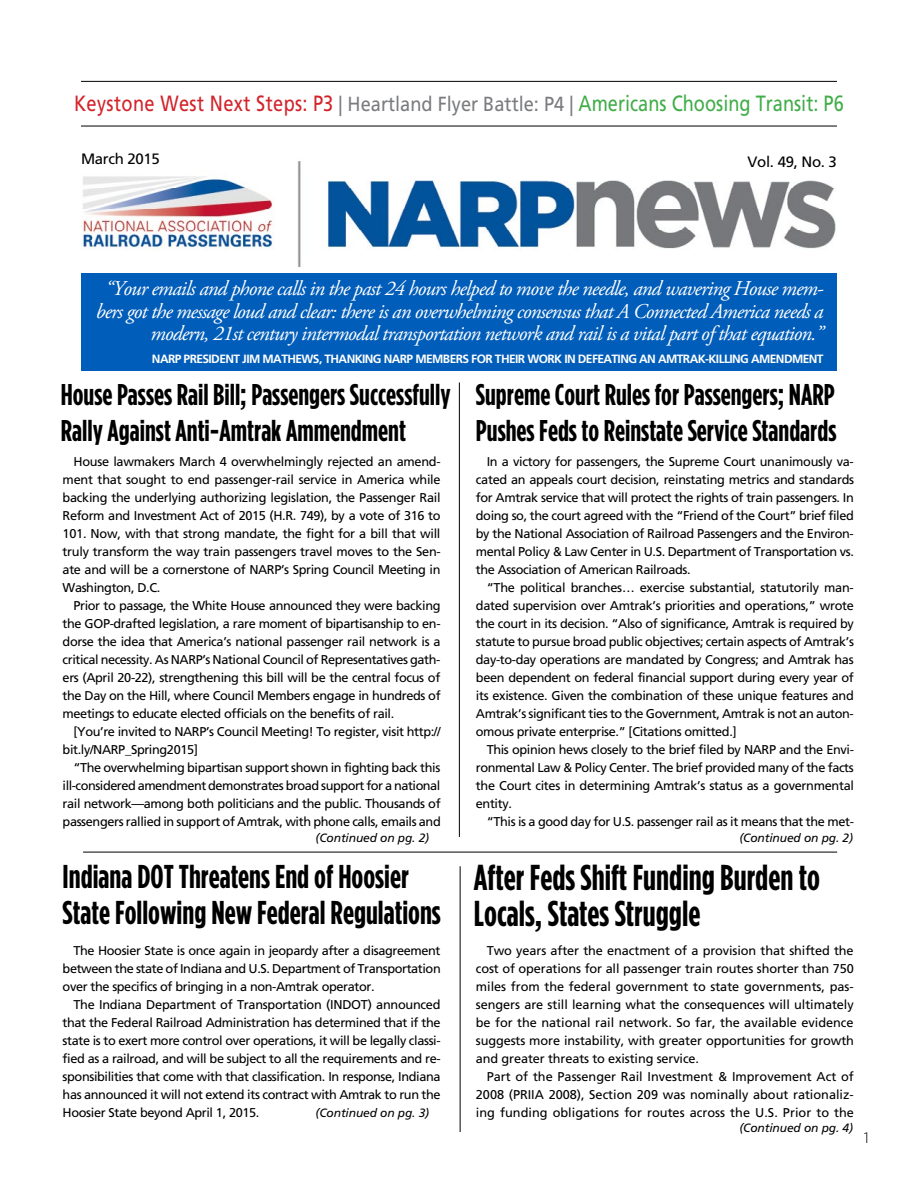
<style>
.page{position:relative;width:918px;height:1188px;background:#fff}
.page>*{position:absolute;margin:0;border:0;box-sizing:border-box;transform-origin:0 0}
.t1{font:700 36px/36px "Gotham Condensed";color:#000;scale:.95 1}
.t2{font:700 33px/36px "Gotham Condensed";color:#000;scale:.95 1}
.t3{font:700 30px/36px "Gotham Condensed";color:#000;scale:.95 1}
.t4{font:22.05px "Frutiger LT Std";color:#41ad49;scale:.83 1}
.t5{font:italic 21px/22.5px "Adobe Garamond Pro";letter-spacing:-.04em;color:#fff;text-align:right}
.t6{font:15px "Frutiger LT Std";letter-spacing:-.02em;color:#000}
.t7{font:300 15px "Gotham";color:#000}
.t8{font:12.75px/18px "Frutiger LT Std";letter-spacing:-.03em;color:#000;text-align:justify}
.t9{font:700 12px "Frutiger LT Std";letter-spacing:-.05em;color:#fff}
.t10{font:italic 12px "Frutiger LT Std";letter-spacing:-.01em;color:#000}
.s1{color:#d2232a}
.s2{font-size:20.4px;color:#7b7c7f}
</style>
<div class="page">
<img style="left:82px;top:161px;width:754px;height:106px">
<hr style="left:81px;top:126px;width:756px;height:1px;background:#000">
<hr style="left:81px;top:81px;width:756px;height:1px;background:#000">
<div style="left:81px;top:274px;width:756px;height:97px;background:#005db9"></div>
<hr style="left:459px;top:382px;width:1px;height:455px;background:#000">
<hr style="left:460px;top:866px;width:1px;height:266px;background:#000">
<hr style="left:83px;top:852px;width:754px;height:1px;background:#000">
<h3 class="t4" style="left:74px;top:91px;width:929px"><span class="s1">Keystone West Next Steps: P3</span> <span class="s2">| Heartland Flyer Battle: P4 |</span> Americans Choosing Transit: P6</h3>
<p class="t6" style="left:81px;top:150px;width:80px">March 2015</p>
<p class="t6" style="left:748px;top:153px;width:91px">Vol. 49, No. 3</p>
<p class="t5" style="left:96px;top:278px;width:729px">“Your emails and phone calls in the past 24 hours helped to move the needle, and wavering House mem&shy;bers got the message loud and clear: there is an overwhelming consensus that A Connected America needs a modern, 21st century intermodal transportation network and rail is a vital part of that equation.”</p>
<p class="t9" style="left:152px;top:352px;width:248px">NARP PRESIDENT JIM MATHEWS, THAN KING NARP</p>
<p class="t9" style="left:415px;top:352px;width:410px">MEMBERS FOR THEIR WORK IN DEFEATING AN AMTRAK-KILLING AMENDMENT</p>
<h3 class="t3" style="left:61px;top:377px;width:412px">House Passes Rail Bill; Passengers Successfully<br>Rally Against Anti-Amtrak Ammendment</h3>
<p class="t8" style="left:63px;top:453px;width:380px;text-indent:11px">House lawmakers March 4 overwhelmingly rejected an amend&shy;ment that sought to end passenger-rail service in America while backing the underlying authorizing legislation, the Passenger Rail Reform and Investment Act of 2015 (H.R. 749), by a vote of 316 to 101. Now, with that strong mandate, the fight for a bill that will truly transform the way train passengers travel moves to the Sen&shy;ate and will be a cornerstone of NARP’s Spring Council Meeting in Washington, D.C.</p>
<p class="t8" style="left:63px;top:597px;width:380px;text-indent:11px">Prior to passage, the White House announced they were backing the GOP-drafted legislation, a rare moment of bipartisanship to en&shy;dorse the idea that America’s national passenger rail network is a critical necessity. As NARP’s National Council of Representatives gath&shy;ers (April 20-22), strengthening this bill will be the central focus of the Day on the Hill, where Council Members engage in hundreds of meetings to educate elected officials on the benefits of rail.</p>
<p class="t8" style="left:63px;top:723px;width:380px;text-indent:11px">[You’re invited to NARP’s Council Meeting! To register, visit http:// bit.ly/NARP_Spring2015]</p>
<p class="t8" style="left:63px;top:759px;width:380px;text-indent:11px">“The overwhelming bipartisan support shown in fighting back this ill-considered amendment demonstrates broad support for a national rail network—among both politicians and the public. Thousands of passengers rallied in support of Amtrak, with phone calls, emails and</p>
<h3 class="t3" style="left:476px;top:377px;width:381px">Supreme Court Rules for Passengers; NARP<br>Pushes Feds to Reinstate Service Standards</h3>
<p class="t8" style="left:476px;top:453px;width:380px;text-indent:11px">In a victory for passengers, the Supreme Court unanimously va&shy;cated an appeals court decision, reinstating metrics and standards for Amtrak service that will protect the rights of train passengers. In doing so, the court agreed with the “Friend of the Court” brief filed by the National Association of Railroad Passengers and the Environ&shy;mental Policy &amp; Law Center in U.S. Department of Transportation vs. the Association of American Railroads.</p>
<p class="t8" style="left:476px;top:579px;width:380px;text-indent:11px">“The political branches… exercise substantial, statutorily man&shy;dated supervision over Amtrak’s priorities and operations,” wrote the court in its decision. “Also of significance, Amtrak is required by statute to pursue broad public objectives; certain aspects of Amtrak’s day-to-day operations are mandated by Congress; and Amtrak has been dependent on federal financial support during every year of its existence. Given the combination of these unique features and Amtrak’s significant ties to the Government, Amtrak is not an auton&shy;omous private enterprise.” [Citations omitted.]</p>
<p class="t8" style="left:476px;top:741px;width:380px;text-indent:11px">This opinion hews closely to the brief filed by NARP and the Envi&shy;ronmental Law &amp; Policy Center. The brief provided many of the facts the Court cites in determining Amtrak’s status as a governmental entity.</p>
<p class="t8" style="left:487px;top:813px;width:369px">“This is a good day for U.S. passenger rail as it means that the met-</p>
<p class="t10" style="left:316px;top:831px;width:115px">(Continued on pg. 2)</p>
<p class="t10" style="left:739px;top:831px;width:115px">(Continued on pg. 2)</p>
<h2 class="t2" style="left:63px;top:858px;width:400px">Indiana DOT Threatens End of Hoosier<br>State Following New Federal Regulations</h2>
<p class="t8" style="left:63px;top:941px;width:380px;text-indent:11px">The Hoosier State is once again in jeopardy after a disagreement between the state of Indiana and U.S. Department of Transportation over the specifics of bringing in a non-Amtrak operator.</p>
<p class="t8" style="left:63px;top:995px;width:380px;text-indent:11px">The Indiana Department of Transportation (INDOT) announced that the Federal Railroad Administration has determined that if the state is to exert more control over operations, it will be legally classi&shy;fied as a railroad, and will be subject to all the requirements and re&shy;sponsibilities that come with that classification. In response, Indiana has announced it will not extend its contract with Amtrak to run the Hoosier State beyond April 1, 2015.</p>
<p class="t10" style="left:316px;top:1106px;width:115px">(Continued on pg. 3)</p>
<h1 class="t1" style="left:474px;top:860px;width:366px">After Feds Shift Funding Burden to<br>Locals, States Struggle</h1>
<p class="t8" style="left:476px;top:941px;width:380px;text-indent:11px">Two years after the enactment of a provision that shifted the cost of operations for all passenger train routes shorter than 750 miles from the federal government to state governments, pas&shy;sengers are still learning what the consequences will ultimately be for the national rail network. So far, the available evidence suggests more instability, with greater opportunities for growth and greater threats to existing service.</p>
<p class="t8" style="left:476px;top:1067px;width:380px;text-indent:11px">Part of the Passenger Rail Investment &amp; Improvement Act of 2008 (PRIIA 2008), Section 209 was nominally about rationaliz&shy;ing funding obligations for routes across the U.S. Prior to the</p>
<p class="t10" style="left:739px;top:1121px;width:115px">(Continued on pg. 4)</p>
<p class="t7" style="left:864px;top:1128px;width:7px">1</p>
</div>
